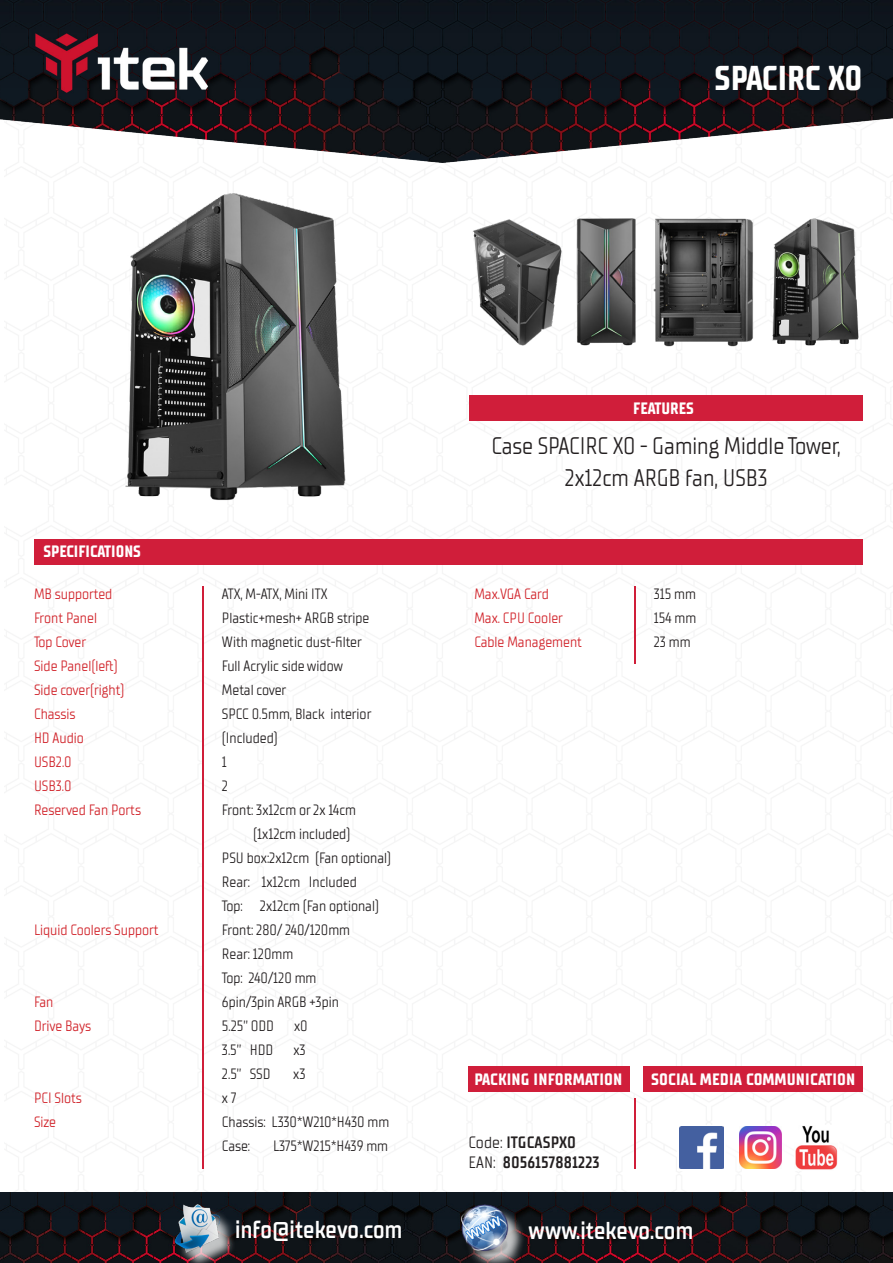
<style>
.page{position:relative;width:893px;height:1263px;background:#fff}
.page>*{position:absolute;margin:0;border:0;box-sizing:border-box;transform-origin:0 0}
.t1{font:700 34.5px "TT Supermolot Neue Condensed";color:#fff}
.t2{font:24.9px "TT Supermolot Neue Condensed Dm";letter-spacing:.01em;color:#fff;scale:.96 1}
.t3{font:24px/31.5px "TT Supermolot Neue Condensed";color:#231f20;text-align:center}
.t4{font:700 16.5px "TT Supermolot Neue Condensed";letter-spacing:.01em;color:#fff}
.t5{font:16.5px/19.8px "TT Supermolot Neue Condensed Dm";letter-spacing:.01em;color:#231f20}
.t6{font:15px/24px "TT Supermolot Neue Condensed";color:#231f20}
.t7{font:15px/24px "TT Supermolot Neue Condensed";color:#d1232a}
.t8{font:15px "TT Supermolot Neue Condensed";letter-spacing:-.02em;color:#d1232a}
.s1{font-family:"TT Supermolot Neue Condensed"}
</style>
<div class="page">
<img style="left:0;top:0;width:893px;height:164px">
<img style="left:0;top:1193px;width:893px;height:70px">
<div style="left:464px;top:1207px;width:62px;height:56px;background:#fff;opacity:.75"></div>
<img style="left:456px;top:1201px;width:55px;height:54px">
<div style="left:178px;top:1208px;width:60px;height:55px;background:#fff;opacity:.75"></div>
<img style="left:170px;top:1201px;width:55px;height:51px">
<img style="left:125px;top:193px;width:221px;height:308px">
<img style="left:473px;top:219px;width:89px;height:127px">
<img style="left:576px;top:217px;width:60px;height:129px">
<img style="left:653px;top:218px;width:101px;height:129px">
<img style="left:772px;top:218px;width:87px;height:128px">
<hr style="left:202px;top:586px;width:2px;height:582px;background:#d01e39">
<hr style="left:634px;top:586px;width:2px;height:77px;background:#d01e39">
<svg style="left:679px;top:1126px;width:45px;height:43px"></svg>
<img style="left:679px;top:1126px;width:44px;height:42px">
<img style="left:739px;top:1126px;width:42px;height:43px">
<div style="left:468px;top:1066px;width:162px;height:25px;background:#d01e3a"></div>
<div style="left:643px;top:1066px;width:220px;height:25px;background:#d01e3a"></div>
<div style="left:469px;top:395px;width:393px;height:25px;background:#d01e3a"></div>
<div style="left:34px;top:540px;width:828px;height:25px;background:#d01e3a"></div>
<img style="left:795px;top:1126px;width:43px;height:44px">
<hr style="left:634px;top:1098px;width:1px;height:70px;background:#d01e39">
<p class="t1" style="left:715px;top:58px;width:149px">SPACIRC XO</p>
<p class="t4" style="left:43px;top:542px;width:99px">SPECIFICATIONS</p>
<p class="t7" style="left:34px;top:582px;width:80px">MB supported</p>
<p class="t7" style="left:34px;top:606px;width:65px">Front Panel</p>
<p class="t8" style="left:34px;top:633px;width:54px">Top Cover</p>
<p class="t7" style="left:34px;top:654px;width:92px">Side Panel(left)<br>Side cover(right)</p>
<p class="t7" style="left:34px;top:702px;width:43px">Chassis</p>
<p class="t7" style="left:34px;top:726px;width:51px">HD Audio</p>
<p class="t7" style="left:34px;top:750px;width:39px">USB2.0</p>
<p class="t7" style="left:34px;top:774px;width:39px">USB3.0</p>
<p class="t7" style="left:34px;top:798px;width:109px">Reserved Fan Ports</p>
<p class="t7" style="left:34px;top:918px;width:126px">Liquid Coolers Support</p>
<p class="t7" style="left:34px;top:990px;width:21px">Fan</p>
<p class="t7" style="left:34px;top:1014px;width:59px">Drive Bays</p>
<p class="t7" style="left:34px;top:1086px;width:49px">PCI Slots</p>
<p class="t7" style="left:34px;top:1110px;width:24px">Size</p>
<p class="t4" style="left:633px;top:398px;width:62px">FEATURES</p>
<p class="t6" style="left:222px;top:582px;width:107px">ATX, M-ATX, Mini ITX</p>
<p class="t6" style="left:222px;top:606px;width:149px">Plastic+mesh+ ARGB stripe<br>With magnetic dust-filter</p>
<p class="t6" style="left:222px;top:654px;width:123px">Full Acrylic side widow<br>Metal cover</p>
<p class="t6" style="left:222px;top:702px;width:151px">SPCC 0.5mm, Black interior</p>
<p class="t6" style="left:222px;top:726px;width:57px">(Included)</p>
<p class="t6" style="left:222px;top:750px;width:6px">1</p>
<p class="t6" style="left:222px;top:774px;width:8px">2</p>
<p class="t6" style="left:253px;top:798px;width:104px;text-indent:-31px">Front: 3x12cm or 2x 14cm (1x12cm included)</p>
<p class="t6" style="left:222px;top:846px;width:171px">PSU box:2x12cm (Fan optional)</p>
<p class="t6" style="left:222px;top:870px;width:136px">Rear: 1x12cm Included</p>
<p class="t6" style="left:222px;top:894px;width:158px">Top: 2x12cm (Fan optional)</p>
<p class="t6" style="left:222px;top:918px;width:130px">Front: 280/ 240/120mm</p>
<p class="t6" style="left:222px;top:942px;width:73px">Rear: 120mm</p>
<p class="t6" style="left:222px;top:966px;width:96px">Top: 240/120 mm</p>
<p class="t6" style="left:222px;top:990px;width:118px">6pin/3pin ARGB +3pin</p>
<p class="t6" style="left:222px;top:1014px;width:54px">5.25’’ ODD</p>
<p class="t6" style="left:294px;top:1014px;width:15px">x0</p>
<p class="t6" style="left:222px;top:1038px;width:53px">3.5’’ HDD</p>
<p class="t6" style="left:293px;top:1038px;width:14px">x3</p>
<p class="t6" style="left:222px;top:1062px;width:50px">2.5’’ SSD</p>
<p class="t6" style="left:293px;top:1062px;width:14px">x3</p>
<p class="t6" style="left:222px;top:1086px;width:16px">x 7</p>
<p class="t6" style="left:222px;top:1110px;width:169px">Chassis: L330*W210*H430 mm</p>
<p class="t6" style="left:222px;top:1134px;width:30px">Case:</p>
<p class="t6" style="left:273px;top:1134px;width:117px">L375*W215*H439 mm</p>
<p class="t3" style="left:492px;top:431px;width:351px">Case SPACIRC XO - Gaming Middle Tower,<br>2x12cm ARGB fan, USB3</p>
<p class="t7" style="left:474px;top:582px;width:76px">Max.VGA Card</p>
<p class="t7" style="left:474px;top:606px;width:90px">Max. CPU Cooler</p>
<p class="t7" style="left:474px;top:630px;width:109px">Cable Management</p>
<p class="t6" style="left:654px;top:582px;width:44px">315 mm</p>
<p class="t6" style="left:654px;top:606px;width:44px">154 mm</p>
<p class="t6" style="left:654px;top:630px;width:38px">23 mm</p>
<p class="t4" style="left:474px;top:1070px;width:150px">PACKING INFORMATION</p>
<p class="t5" style="left:468px;top:1133px;width:133px"><span class="s1">Code:</span> ITGCASPXO<br><span class="s1">EAN:</span> 8056157881223</p>
<p class="t4" style="left:651px;top:1070px;width:206px">SOCIAL MEDIA COMMUNICATION</p>
<h2 class="t2" style="left:235px;top:1214px;width:176px">info@itekevo.com</h2>
<h2 class="t2" style="left:529px;top:1215px;width:173px">www.itekevo.com</h2>
</div>
